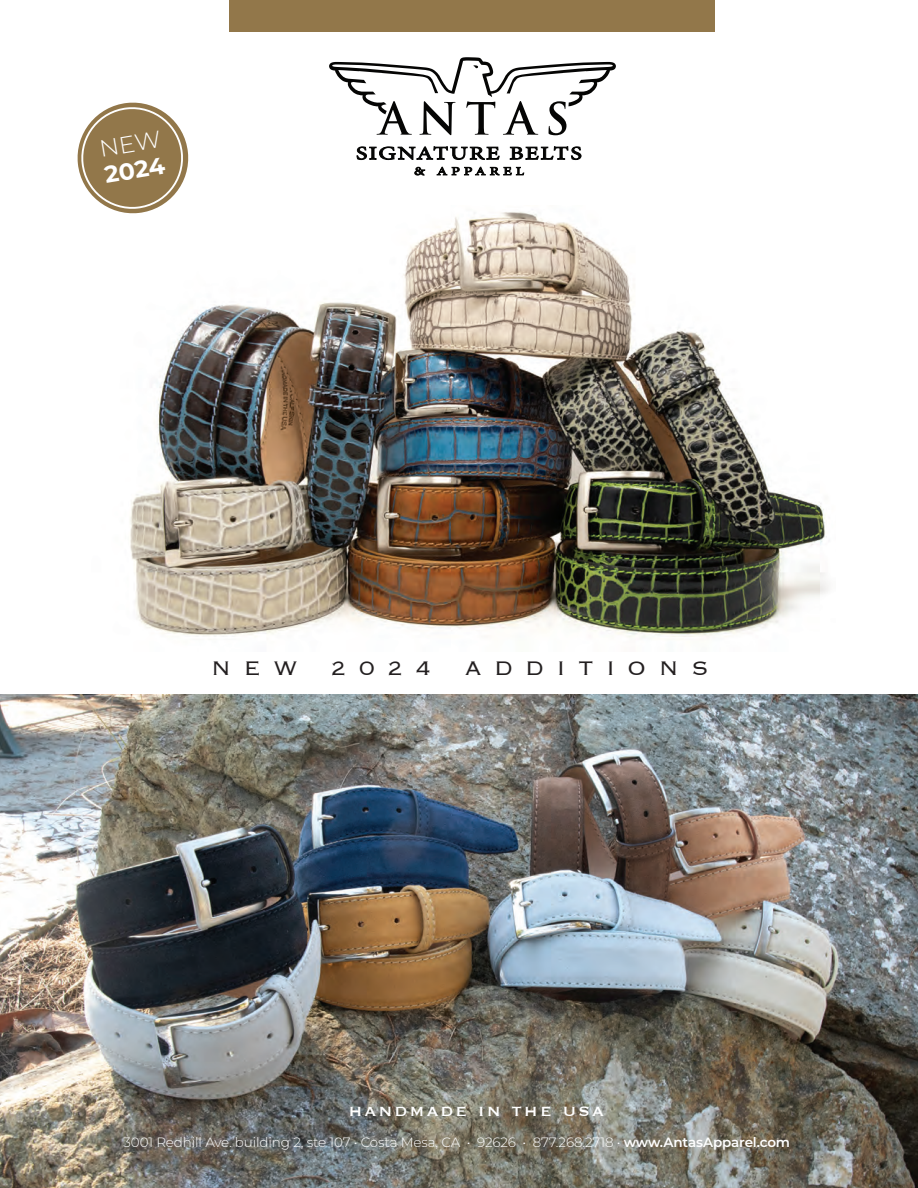
<style>
.page{position:relative;width:918px;height:1188px;background:#fff}
.page>*{position:absolute;margin:0;border:0;box-sizing:border-box;transform-origin:0 0}
.t1{font:300 25.5px "Copperplate";letter-spacing:.5em;color:#231f20}
.t2{font:700 23.55px "Montserrat";color:#fff}
.t3{font:21px "Copperplate";letter-spacing:.1em;color:#fff}
.t4{font:300 13.5px "Montserrat";letter-spacing:-.01em;color:#fff}
.s1{font-weight:600}
</style>
<div class="page">
<img style="left:0;top:694px;width:918px;height:494px">
<div style="left:230px;top:0;width:486px;height:31px;background:#92774a"></div>
<svg style="left:329px;top:57px;width:287px;height:78px"></svg>
<svg style="left:356px;top:146px;width:144px;height:14px"></svg>
<svg style="left:510px;top:146px;width:72px;height:14px"></svg>
<svg style="left:414px;top:167px;width:11px;height:9px"></svg>
<svg style="left:436px;top:166px;width:89px;height:10px"></svg>
<img style="left:130px;top:212px;width:699px;height:428px">
<svg style="left:77px;top:102px;width:114px;height:114px"></svg>
<p class="t2" style="left:102px;top:159px;width:62px;rotate:-10deg">2024</p>
<p class="t1" style="left:211px;top:652px;width:88px">NEW</p>
<p class="t1" style="left:331px;top:652px;width:102px">2024</p>
<p class="t1" style="left:465px;top:652px;width:245px">ADDITIONS</p>
<p class="t3" style="left:349px;top:1097px;width:257px">handmade in the usa</p>
<p class="t4" style="left:124px;top:1133px;width:668px">3001 Redhill Ave. building 2, ste 107 • Costa Mesa, CA • 92626 • 877.268.2718 • <span class="s1">www.AntasApparel.com</span></p>
</div>
